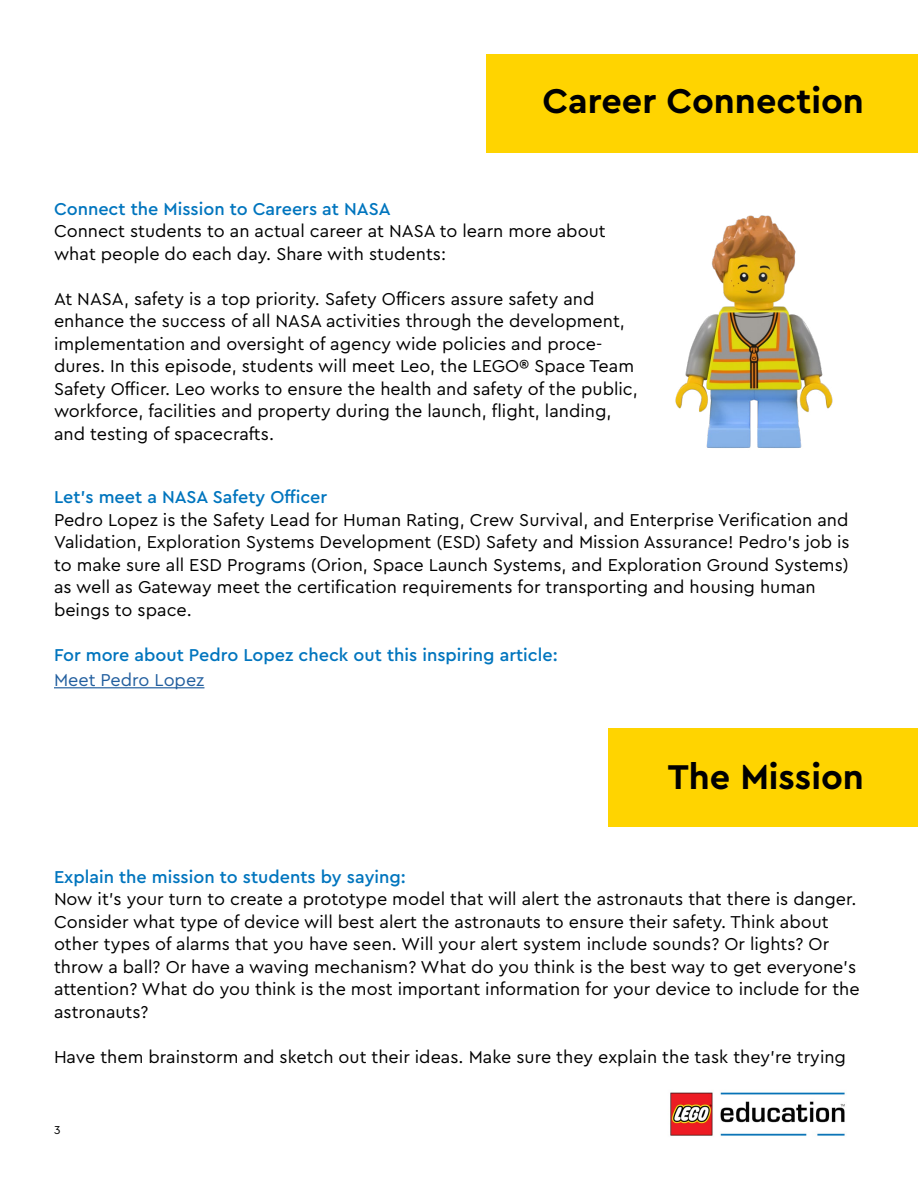
<style>
.page{position:relative;width:918px;height:1188px;background:#fff}
.page>*{position:absolute;margin:0;border:0;box-sizing:border-box;transform-origin:0 0}
.t1{font:700 36px "Cera Pro";color:#000}
.t2{font:18px/22.5px "Cera Pro";color:#000}
.t3{font:500 18px "Cera Pro";color:#0075be}
.t4{font:18px "Cera Pro";color:#215e9e}
.t5{font:12px "Cera Pro";color:#000}
</style>
<div class="page">
<img style="left:670px;top:1092px;width:175px;height:44px">
<hr style="left:54px;top:687px;width:150px;height:1px;background:#215e9e">
<div style="left:486px;top:54px;width:432px;height:99px;background:#ffd400"></div>
<img style="left:675px;top:215px;width:158px;height:233px">
<div style="left:608px;top:728px;width:310px;height:99px;background:#ffd400"></div>
<h1 class="t1" style="left:542px;top:77px;width:323px">Career Connection</h1>
<p class="t3" style="left:54px;top:197px;width:338px">Connect the Mission to Careers at NASA</p>
<p class="t2" style="left:54px;top:219px;width:553px">Connect students to an actual career at NASA to learn more about what people do each day. Share with students:</p>
<p class="t2" style="left:54px;top:287px;width:585px">At NASA, safety is a top priority. Safety Officers assure safety and enhance the success of all NASA activities through the development, implementation and oversight of agency wide policies and proce&shy;dures. In this episode, students will meet Leo, the LEGO® Space Team Safety Officer. Leo works to ensure the health and safety of the public, workforce, facilities and property during the launch, flight, landing, and testing of spacecrafts.</p>
<p class="t3" style="left:54px;top:485px;width:275px">Let’s meet a NASA Safety Officer</p>
<p class="t2" style="left:54px;top:507px;width:797px">Pedro Lopez is the Safety Lead for Human Rating, Crew Survival, and Enterprise Verification and Validation, Exploration Systems Development (ESD) Safety and Mission Assurance! Pedro’s job is to make sure all ESD Programs (Orion, Space Launch Systems, and Exploration Ground Systems) as well as Gateway meet the certification requirements for transporting and housing human beings to space.</p>
<p class="t3" style="left:54px;top:643px;width:505px">For more about Pedro Lopez check out this inspiring article:</p>
<p class="t4" style="left:54px;top:668px;width:152px">Meet Pedro Lopez</p>
<h1 class="t1" style="left:668px;top:753px;width:198px">The Mission</h1>
<p class="t3" style="left:54px;top:865px;width:354px">Explain the mission to students by saying:</p>
<p class="t2" style="left:54px;top:887px;width:807px">Now it’s your turn to create a prototype model that will alert the astronauts that there is danger.<br>Consider what type of device will best alert the astronauts to ensure their safety. Think about other types of alarms that you have seen. Will your alert system include sounds? Or lights? Or throw a ball? Or have a waving mechanism? What do you think is the best way to get everyone’s attention? What do you think is the most important information for your device to include for the astronauts?</p>
<p class="t2" style="left:54px;top:1045px;width:794px">Have them brainstorm and sketch out their ideas. Make sure they explain the task they’re trying</p>
<p class="t5" style="left:54px;top:1122px;width:8px">3</p>
</div>
